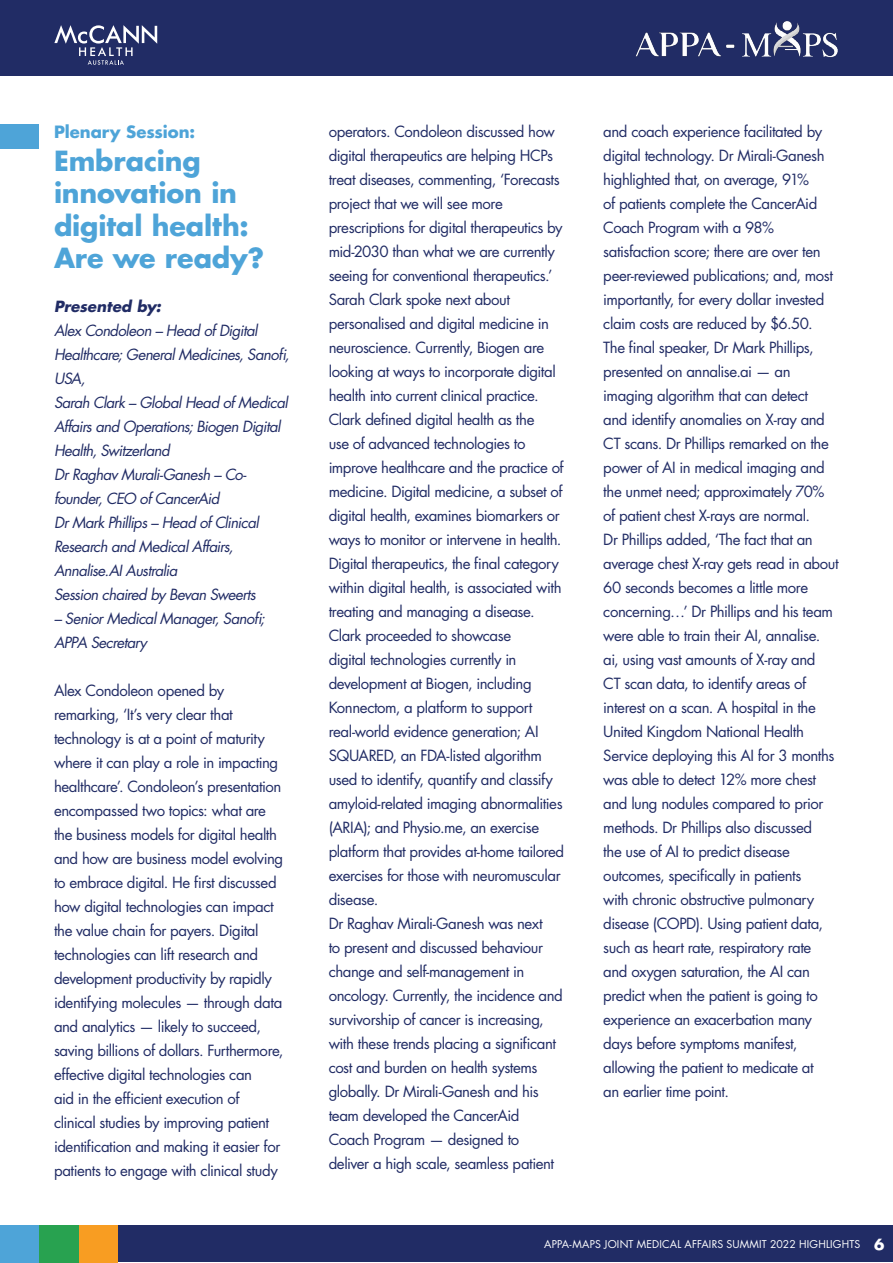
<style>
.page{position:relative;width:893px;height:1263px;background:#fff}
.page>*{position:absolute;margin:0;border:0;box-sizing:border-box;transform-origin:0 0}
.t1{font:700 27px/32.4px "Futura Std";letter-spacing:-.005em;color:#4ea4d8}
.t2{font:700 16.5px "Futura Std";color:#4ea4d8}
.t3{font:15px/24px "Futura Std";letter-spacing:-.03em;color:#212c65}
.t4{font:italic 15px/24px "Futura Std";letter-spacing:-.04em;color:#212c65}
.t5{font:italic 700 15px "Futura Std";color:#212c65}
.t6{font:10.5px "Futura Std";letter-spacing:.015em;color:#fff}
.s1{font-weight:700;font-size:15px}
</style>
<div class="page">
<div style="left:0;top:125px;width:38px;height:24px;background:#4ea4d8"></div>
<div style="left:0;top:1225px;width:893px;height:37px;background:#212c65"></div>
<div style="left:0;top:1225px;width:39px;height:38px;background:#4ea4d8"></div>
<div style="left:79px;top:1225px;width:39px;height:38px;background:#f89d22"></div>
<div style="left:39px;top:1225px;width:40px;height:38px;background:#28a250"></div>
<div style="left:0;top:0;width:893px;height:75px;background:#212c65"></div>
<img style="left:636px;top:21px;width:202px;height:36px">
<svg style="left:54px;top:25px;width:103px;height:40px"></svg>
<p class="t2" style="left:54px;top:121px;width:143px">Plenary Session:</p>
<h1 class="t1" style="left:54px;top:144px;width:212px">Embracing innovation in digital health:<br>Are we ready?</h1>
<p class="t5" style="left:54px;top:296px;width:109px">Presented by:</p>
<p class="t4" style="left:54px;top:318px;width:237px">Alex Condoleon – Head of Digital<br>Healthcare; General Medicines, Sanofi,<br>USA,<br>Sarah Clark – Global Head of Medical<br>Affairs and Operations; Biogen Digital<br>Health, Switzerland<br>Dr Raghav Murali-Ganesh – Co&shy;founder, CEO of CancerAid<br>Dr Mark Phillips – Head of Clinical<br>Research and Medical Affairs,<br>Annalise.AI Australia<br>Session chaired by Bevan Sweerts</p>
<p class="t4" style="left:54px;top:606px;width:212px">– Senior Medical Manager, Sanofi;<br>APPA Secretary</p>
<p class="t3" style="left:54px;top:678px;width:231px">Alex Condoleon opened by remarking, ‘It’s very clear that technology is at a point of maturity where it can play a role in impacting healthcare’. Condoleon’s presentation encompassed two topics: what are the business models for digital health and how are business model evolving to embrace digital. He first discussed how digital technologies can impact the value chain for payers. Digital technologies can lift research and development productivity by rapidly identifying molecules — through data and analytics — likely to succeed, saving billions of dollars. Furthermore, effective digital technologies can<br>aid in the efficient execution of clinical studies by improving patient identification and making it easier for patients to engage with clinical study</p>
<p class="t3" style="left:329px;top:120px;width:237px">operators. Condoleon discussed how digital therapeutics are helping HCPs treat diseases, commenting, ‘Forecasts project that we will see more prescriptions for digital therapeutics by mid-2030 than what we are currently seeing for conventional therapeutics.’ Sarah Clark spoke next about personalised and digital medicine in neuroscience. Currently, Biogen are looking at ways to incorporate digital health into current clinical practice.<br>Clark defined digital health as the<br>use of advanced technologies to improve healthcare and the practice of medicine. Digital medicine, a subset of digital health, examines biomarkers or ways to monitor or intervene in health.<br>Digital therapeutics, the final category within digital health, is associated with treating and managing a disease.<br>Clark proceeded to showcase<br>digital technologies currently in development at Biogen, including Konnectom, a platform to support real-world evidence generation; AI SQUARED, an FDA-listed algorithm used to identify, quantify and classify amyloid-related imaging abnormalities (ARIA); and Physio.me, an exercise platform that provides at-home tailored exercises for those with neuromuscular disease.<br>Dr Raghav Mirali-Ganesh was next<br>to present and discussed behaviour change and self-management in oncology. Currently, the incidence and survivorship of cancer is increasing, with these trends placing a significant cost and burden on health systems globally. Dr Mirali-Ganesh and his team developed the CancerAid Coach Program — designed to<br>deliver a high scale, seamless patient</p>
<p class="t3" style="left:603px;top:120px;width:237px">and coach experience facilitated by digital technology. Dr Mirali-Ganesh highlighted that, on average, 91%<br>of patients complete the CancerAid Coach Program with a 98% satisfaction score; there are over ten peer-reviewed publications; and, most importantly, for every dollar invested claim costs are reduced by $6.50.<br>The final speaker, Dr Mark Phillips, presented on annalise.ai — an imaging algorithm that can detect<br>and identify anomalies on X-ray and CT scans. Dr Phillips remarked on the power of AI in medical imaging and the unmet need; approximately 70% of patient chest X-rays are normal.<br>Dr Phillips added, ‘The fact that an average chest X-ray gets read in about 60 seconds becomes a little more concerning…’ Dr Phillips and his team were able to train their AI, annalise. ai, using vast amounts of X-ray and<br>CT scan data, to identify areas of interest on a scan. A hospital in the United Kingdom National Health Service deploying this AI for 3 months was able to detect 12% more chest and lung nodules compared to prior methods. Dr Phillips also discussed<br>the use of AI to predict disease outcomes, specifically in patients<br>with chronic obstructive pulmonary disease (COPD). Using patient data, such as heart rate, respiratory rate and oxygen saturation, the AI can predict when the patient is going to experience an exacerbation many days before symptoms manifest, allowing the patient to medicate at<br>an earlier time point.</p>
<p class="t6" style="left:544px;top:1237px;width:342px">APPA-MAPS JOINT MEDICAL AFFAIRS SUMMIT 2022 HIGHLIGHTS <span class="s1">6</span></p>
</div>
